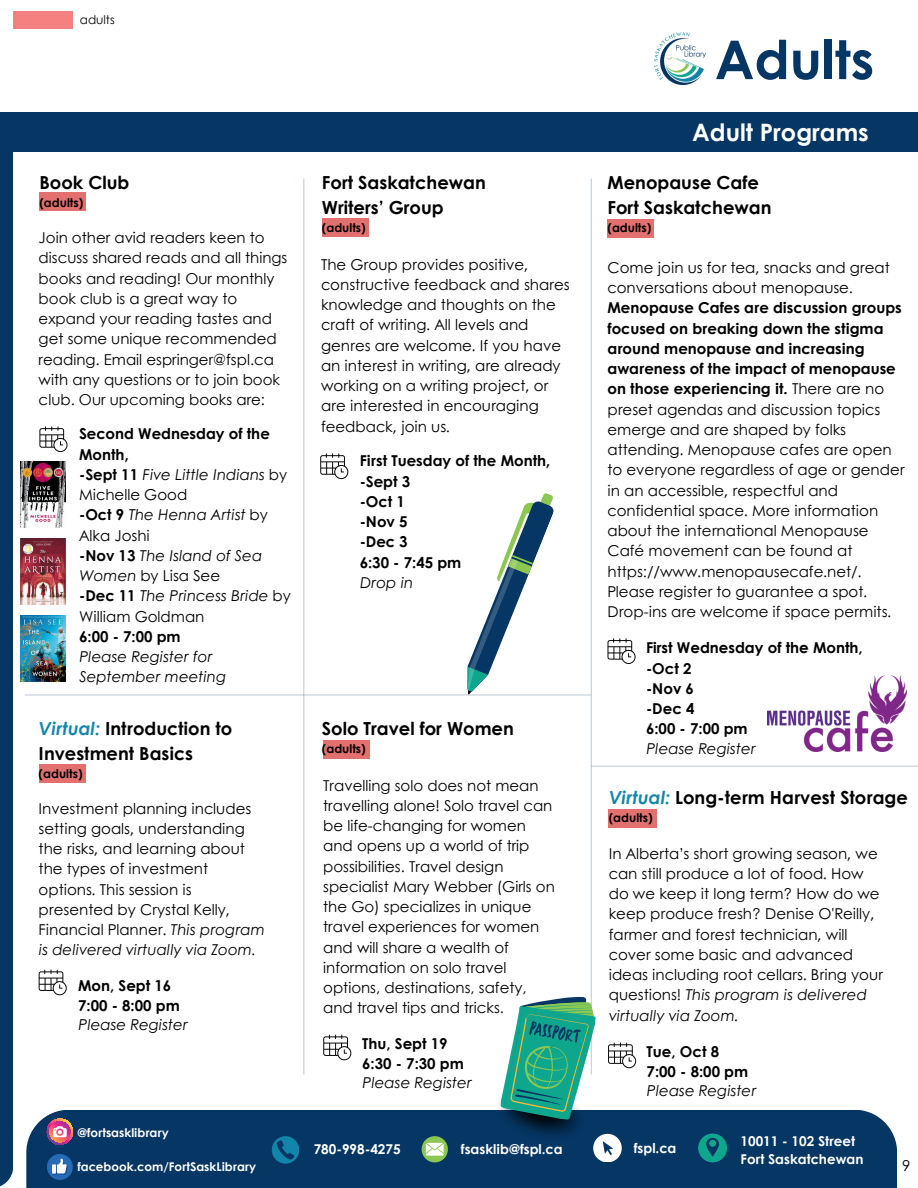
<style>
.page{position:relative;width:918px;height:1188px;background:#fff}
.page>*{position:absolute;margin:0;border:0;box-sizing:border-box;transform-origin:0 0}
.t1{font:700 53.55px "Century Gothic";color:#063663}
.t2{font:700 24px "Century Gothic";color:#fff}
.t3{font:700 18px/25px "Century Gothic";color:#000}
.t4{font:700 18px/25px "Century Gothic";color:#000}
.t5{font:15px/20.2px "Century Gothic";color:#000}
.t6{font:italic 15px/20.2px "Century Gothic";color:#000}
.t7{font:700 15px/20.2px "Century Gothic";color:#000}
.t8{font:700 15px/20.2px "Century Gothic";color:#000}
.t9{font:700 13.5px/18px "Century Gothic";color:#fff}
.t10{font:700 12px "Century Gothic";color:#000}
.t11{font:700 12px "Century Gothic";color:#fff}
.t12{font:12px "Century Gothic";color:#000}
.s1{font-weight:700;font-style:normal}
.s2{font-style:normal}
.s3{font-style:italic;color:#1485aa}
.s4{font-style:italic}
.s5{font-weight:700}
</style>
<div class="page">
<div style="left:0;top:128px;width:13px;height:1060px;background:#063663"></div>
<div style="left:0;top:112px;width:918px;height:40px;background:#063663"></div>
<div style="left:13px;top:11px;width:60px;height:17px;background:#f48080"></div>
<hr style="left:25px;top:694px;width:566px;height:2px;background:#063663">
<hr style="left:303px;top:179px;width:1px;height:895px;background:#063663">
<hr style="left:591px;top:179px;width:1px;height:895px;background:#063663">
<hr style="left:591px;top:766px;width:327px;height:1px;background:#063663">
<div style="left:322px;top:219px;width:47px;height:18px;background:#e2706f"></div>
<div style="left:39px;top:192px;width:47px;height:19px;background:#e2706f"></div>
<div style="left:607px;top:219px;width:47px;height:19px;background:#e2706f"></div>
<div style="left:39px;top:765px;width:46px;height:18px;background:#e2706f"></div>
<div style="left:323px;top:740px;width:47px;height:19px;background:#e2706f"></div>
<div style="left:609px;top:810px;width:48px;height:18px;background:#e2706f"></div>
<svg style="left:39px;top:426px;width:29px;height:26px"></svg>
<svg style="left:320px;top:453px;width:28px;height:26px"></svg>
<img style="left:767px;top:675px;width:140px;height:77px">
<svg style="left:607px;top:638px;width:29px;height:26px"></svg>
<svg style="left:39px;top:970px;width:28px;height:25px"></svg>
<svg style="left:323px;top:1035px;width:28px;height:25px"></svg>
<svg style="left:608px;top:1043px;width:28px;height:25px"></svg>
<img style="left:654px;top:32px;width:52px;height:52px">
<div style="left:26px;top:1110px;width:871px;height:78px;background:#063663"></div>
<svg style="left:422px;top:1136px;width:26px;height:26px"></svg>
<svg style="left:698px;top:1134px;width:29px;height:28px"></svg>
<svg style="left:593px;top:1134px;width:28px;height:28px"></svg>
<svg style="left:272px;top:1136px;width:27px;height:27px"></svg>
<svg style="left:47px;top:1119px;width:26px;height:26px"></svg>
<svg style="left:47px;top:1154px;width:26px;height:26px"></svg>
<img style="left:20px;top:461px;width:45px;height:67px">
<img style="left:20px;top:538px;width:45px;height:67px">
<img style="left:20px;top:615px;width:45px;height:67px">
<svg style="left:500px;top:997px;width:96px;height:123px"></svg>
<svg style="left:468px;top:493px;width:86px;height:202px"></svg>
<p class="t12" style="left:80px;top:11px;width:36px">adults</p>
<p class="t3" style="left:39px;top:169px;width:91px">Book Club</p>
<p class="t10" style="left:39px;top:194px;width:45px">(adults)</p>
<p class="t5" style="left:39px;top:227px;width:250px">Join other avid readers keen to discuss shared reads and all things books and reading! Our monthly book club is a great way to expand your reading tastes and get some unique recommended reading. Email espringer@fspl.ca with any questions or to join book club. Our upcoming books are:</p>
<p class="t6" style="left:79px;top:424px;width:213px"><span class="s1">Second Wednesday of the<br>Month,<br>-Sept 11</span> Five Little Indians <span class="s2">by<br>Michelle Good<br></span><span class="s1">-Oct 9</span> The Henna Artist <span class="s2">by<br>Alka Joshi<br></span><span class="s1">-Nov 13</span> The Island of Sea<br>Women <span class="s2">by Lisa See<br></span><span class="s1">-Dec 11</span> The Princess Bride <span class="s2">by<br>William Goldman</span></p>
<p class="t8" style="left:79px;top:626px;width:103px">6:00 - 7:00 pm</p>
<p class="t6" style="left:79px;top:647px;width:148px">Please Register for<br>September meeting</p>
<p class="t4" style="left:39px;top:715px;width:195px"><span class="s3">Virtual:</span> Introduction to<br>Investment Basics</p>
<p class="t10" style="left:39px;top:764px;width:45px">(adults)</p>
<p class="t5" style="left:39px;top:798px;width:227px">Investment planning includes setting goals, understanding the risks, and learning about the types of investment options. This session is presented by Crystal Kelly,<br>Financial Planner. <span class="s4">This program is delivered virtually via Zoom</span>.</p>
<p class="t7" style="left:78px;top:975px;width:103px">Mon, Sept 16<br>7:00 - 8:00 pm</p>
<p class="t6" style="left:78px;top:1015px;width:111px">Please Register</p>
<p class="t11" style="left:77px;top:1125px;width:93px">@fortsasklibrary</p>
<p class="t11" style="left:77px;top:1159px;width:180px">facebook.com/FortSaskLibrary</p>
<h1 class="t1" style="left:715px;top:19px;width:161px">Adults</h1>
<p class="t3" style="left:322px;top:169px;width:166px">Fort Saskatchewan<br>Writers’ Group</p>
<p class="t10" style="left:322px;top:219px;width:45px">(adults)</p>
<p class="t5" style="left:321px;top:254px;width:250px">The Group provides positive, constructive feedback and shares knowledge and thoughts on the craft of writing. All levels and genres are welcome. If you have an interest in writing, are already working on a writing project, or are interested in encouraging feedback, join us.</p>
<p class="t8" style="left:360px;top:450px;width:192px">First Tuesday of the Month, -Sept 3<br>-Oct 1<br>-Nov 5<br>-Dec 3<br>6:30 - 7:45 pm</p>
<p class="t6" style="left:360px;top:572px;width:55px">Drop in</p>
<p class="t3" style="left:322px;top:715px;width:194px">Solo Travel for Women</p>
<p class="t10" style="left:322px;top:739px;width:45px">(adults)</p>
<p class="t5" style="left:323px;top:775px;width:233px">Travelling solo does not mean travelling alone! Solo travel can be life-changing for women and opens up a world of trip possibilities. Travel design specialist Mary Webber (Girls on the Go) specializes in unique travel experiences for women and will share a wealth of information on solo travel options, destinations, safety, and travel tips and tricks.</p>
<p class="t7" style="left:362px;top:1033px;width:103px">Thu, Sept 19<br>6:30 - 7:30 pm</p>
<p class="t6" style="left:362px;top:1073px;width:111px">Please Register</p>
<h2 class="t2" style="left:692px;top:114px;width:178px">Adult Programs</h2>
<p class="t3" style="left:607px;top:169px;width:166px">Menopause Cafe<br>Fort Saskatchewan</p>
<p class="t10" style="left:607px;top:218px;width:45px">(adults)</p>
<p class="t5" style="left:607px;top:257px;width:284px">Come join us for tea, snacks and great conversations about menopause.</p>
<p class="t5" style="left:607px;top:298px;width:299px"><span class="s5">Menopause Cafes are discussion groups focused on breaking down the stigma around menopause and increasing awareness of the impact of menopause on those experiencing it.</span> There are no preset agendas and discussion topics emerge and are shaped by folks attending. Menopause cafes are open to everyone regardless of age or gender in an accessible, respectful and confidential space. More information about the international Menopause Café movement can be found at https://www.menopausecafe.net/.<br>Please register to guarantee a spot.<br>Drop-ins are welcome if space permits.</p>
<p class="t7" style="left:646px;top:637px;width:218px">First Wednesday of the Month, -Oct 2<br>-Nov 6<br>-Dec 4<br>6:00 - 7:00 pm</p>
<p class="t6" style="left:646px;top:738px;width:111px">Please Register</p>
<p class="t4" style="left:609px;top:784px;width:301px"><span class="s3">Virtual:</span> Long-term Harvest Storage</p>
<p class="t10" style="left:609px;top:809px;width:45px">(adults)</p>
<p class="t5" style="left:609px;top:843px;width:276px">In Alberta’s short growing season, we can still produce a lot of food. How do we keep it long term? How do we keep produce fresh? Denise O'Reilly, farmer and forest technician, will cover some basic and advanced ideas including root cellars. Bring your questions! <span class="s4">This program is delivered virtually via Zoom.</span></p>
<p class="t7" style="left:647px;top:1040px;width:103px">Tue, Oct 8<br>7:00 - 8:00 pm</p>
<p class="t6" style="left:647px;top:1081px;width:111px">Please Register</p>
<p class="t9" style="left:314px;top:1140px;width:88px">780-998-4275</p>
<p class="t9" style="left:461px;top:1139px;width:103px">fsasklib@fspl.ca</p>
<p class="t9" style="left:634px;top:1138px;width:44px">fspl.ca</p>
<p class="t9" style="left:741px;top:1132px;width:124px">10011 - 102 Street<br>Fort Saskatchewan</p>
<p class="t5" style="left:902px;top:1155px;width:10px">9</p>
</div>
